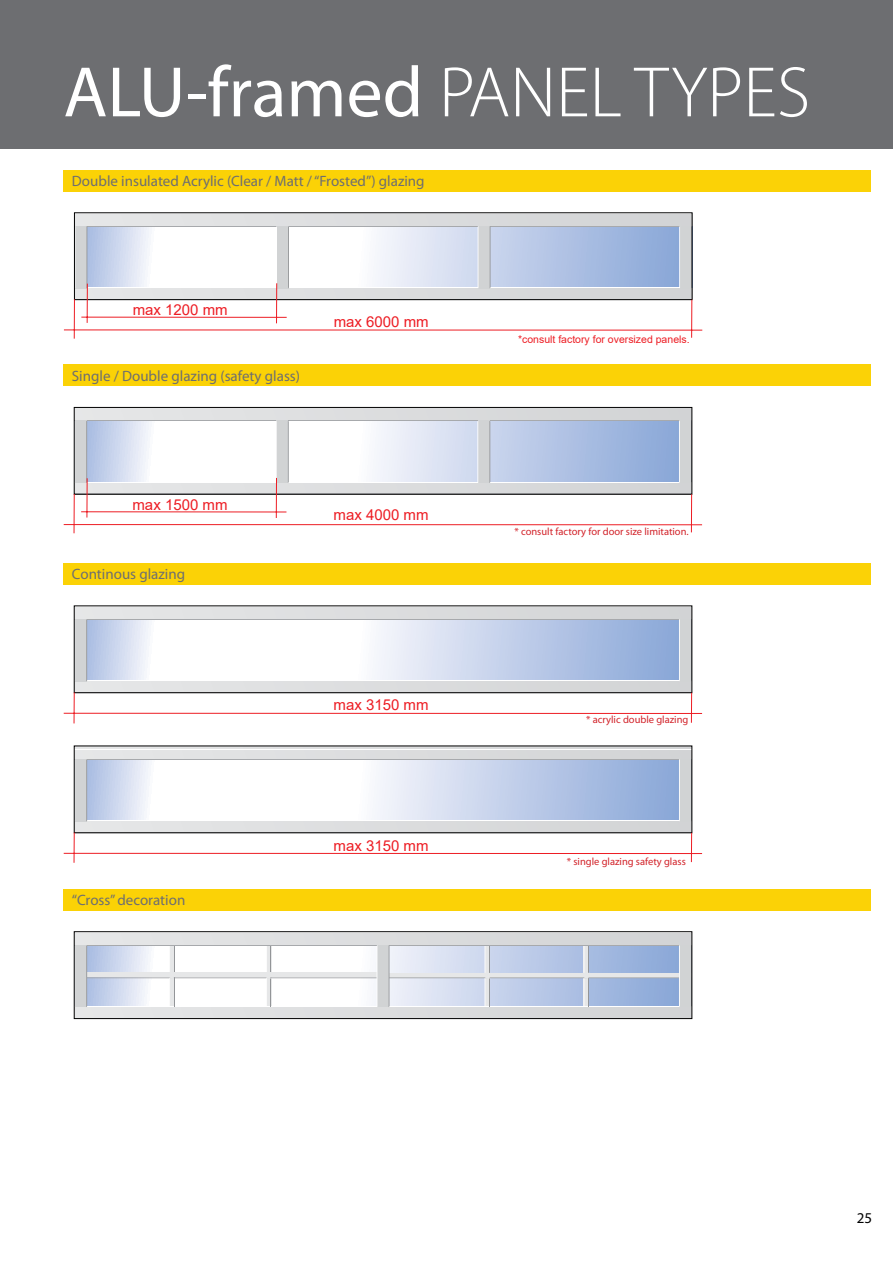
<style>
.page{position:relative;width:893px;height:1263px;background:#fff}
.page>*{position:absolute;margin:0;border:0;box-sizing:border-box;transform-origin:0 0}
.t1{font:72px "Myriad Pro";color:#fff}
.t2{font:15px "Myriad Pro";color:#6d6e71}
.t3{font:15px "Arial";color:#ed1d24}
.t4{font:15px "Myriad Pro";color:#000}
.t5{font:10.5px "Myriad Pro";color:#d2232a}
.t6{font:10.5px "Arial";color:#ed1d24}
.s1{font-weight:300}
</style>
<div class="page">
<div style="left:0;top:0;width:893px;height:149px;background:#6d6e71"></div>
<svg style="left:87px;top:227px;width:592px;height:60px"></svg>
<div style="left:74px;top:213px;width:618px;height:13px;background:#dcddde"></div>
<hr style="left:74px;top:226px;width:618px;height:1px;background:#a7a9ac">
<div style="left:74px;top:288px;width:618px;height:11px;background:#dcddde"></div>
<div style="left:680px;top:226px;width:11px;height:62px;background:#d1d3d4"></div>
<svg style="left:679px;top:226px;width:1px;height:61px"></svg>
<div style="left:478px;top:226px;width:12px;height:62px;background:#d1d3d4"></div>
<svg style="left:478px;top:226px;width:1px;height:62px"></svg>
<svg style="left:490px;top:227px;width:1px;height:61px"></svg>
<div style="left:277px;top:226px;width:11px;height:62px;background:#d1d3d4"></div>
<svg style="left:276px;top:226px;width:1px;height:58px"></svg>
<svg style="left:288px;top:226px;width:1px;height:62px"></svg>
<div style="left:75px;top:226px;width:12px;height:62px;background:#d1d3d4"></div>
<svg style="left:86px;top:226px;width:1px;height:62px"></svg>
<div style="left:74px;top:213px;width:618px;height:87px;border:1px solid #000"></div>
<hr style="left:87px;top:284px;width:1px;height:38px;background:#ed1d24">
<hr style="left:276px;top:284px;width:1px;height:39px;background:#ed1d24">
<hr style="left:82px;top:317px;width:204px;height:1px;background:#ed1d24">
<hr style="left:74px;top:300px;width:1px;height:38px;background:#ed1d24">
<hr style="left:691px;top:300px;width:1px;height:37px;background:#ed1d24">
<hr style="left:64px;top:329px;width:638px;height:2px;background:#ed1d24">
<svg style="left:87px;top:421px;width:592px;height:61px"></svg>
<div style="left:74px;top:408px;width:618px;height:13px;background:#dcddde"></div>
<hr style="left:74px;top:420px;width:618px;height:1px;background:#a7a9ac">
<div style="left:74px;top:483px;width:618px;height:11px;background:#dcddde"></div>
<div style="left:680px;top:421px;width:11px;height:62px;background:#d1d3d4"></div>
<div style="left:478px;top:421px;width:11px;height:62px;background:#d1d3d4"></div>
<svg style="left:477px;top:421px;width:1px;height:61px"></svg>
<svg style="left:489px;top:421px;width:1px;height:62px"></svg>
<div style="left:277px;top:421px;width:11px;height:62px;background:#d1d3d4"></div>
<svg style="left:276px;top:421px;width:1px;height:57px"></svg>
<svg style="left:288px;top:421px;width:1px;height:62px"></svg>
<div style="left:75px;top:421px;width:11px;height:62px;background:#d1d3d4"></div>
<svg style="left:86px;top:421px;width:1px;height:62px"></svg>
<div style="left:74px;top:407px;width:618px;height:87px;border:1px solid #000"></div>
<hr style="left:87px;top:479px;width:1px;height:38px;background:#ed1d24">
<hr style="left:276px;top:478px;width:1px;height:39px;background:#ed1d24">
<hr style="left:82px;top:511px;width:204px;height:1px;background:#ed1d24">
<hr style="left:74px;top:494px;width:1px;height:39px;background:#ed1d24">
<hr style="left:691px;top:495px;width:1px;height:37px;background:#ed1d24">
<hr style="left:64px;top:524px;width:638px;height:1px;background:#ed1d24">
<svg style="left:87px;top:620px;width:592px;height:60px"></svg>
<div style="left:74px;top:606px;width:618px;height:13px;background:#dcddde"></div>
<hr style="left:74px;top:619px;width:618px;height:1px;background:#a7a9ac">
<div style="left:74px;top:681px;width:618px;height:11px;background:#dcddde"></div>
<div style="left:680px;top:619px;width:11px;height:62px;background:#d1d3d4"></div>
<div style="left:75px;top:619px;width:11px;height:62px;background:#d1d3d4"></div>
<svg style="left:86px;top:619px;width:1px;height:62px"></svg>
<div style="left:74px;top:606px;width:618px;height:87px;border:1px solid #000"></div>
<hr style="left:74px;top:693px;width:1px;height:30px;background:#ed1d24">
<svg style="left:691px;top:693px;width:1px;height:29px"></svg>
<hr style="left:64px;top:713px;width:638px;height:1px;background:#ed1d24">
<div style="left:74px;top:932px;width:618px;height:13px;background:#dcddde"></div>
<div style="left:74px;top:1007px;width:618px;height:11px;background:#dcddde"></div>
<svg style="left:76px;top:945px;width:614px;height:62px"></svg>
<div style="left:74px;top:931px;width:618px;height:88px;border:1px solid #000"></div>
<svg style="left:87px;top:760px;width:592px;height:60px"></svg>
<div style="left:74px;top:746px;width:618px;height:13px;background:#dcddde"></div>
<hr style="left:74px;top:759px;width:618px;height:1px;background:#a7a9ac">
<div style="left:74px;top:821px;width:618px;height:11px;background:#dcddde"></div>
<div style="left:680px;top:759px;width:11px;height:62px;background:#d1d3d4"></div>
<div style="left:75px;top:759px;width:11px;height:62px;background:#d1d3d4"></div>
<svg style="left:86px;top:759px;width:1px;height:62px"></svg>
<hr style="left:74px;top:749px;width:618px;height:1px;background:#fff">
<div style="left:74px;top:746px;width:618px;height:87px;border:1px solid #000"></div>
<svg style="left:74px;top:833px;width:1px;height:29px"></svg>
<svg style="left:691px;top:833px;width:1px;height:28px"></svg>
<hr style="left:64px;top:853px;width:638px;height:1px;background:#ed1d24">
<div style="left:63px;top:170px;width:808px;height:21px;background:#fbd206"></div>
<div style="left:63px;top:365px;width:808px;height:21px;background:#fbd206"></div>
<div style="left:63px;top:563px;width:808px;height:21px;background:#fbd206"></div>
<div style="left:63px;top:889px;width:808px;height:21px;background:#fbd206"></div>
<h1 class="t1" style="left:63px;top:48px;width:748px">ALU-framed <span class="s1">PANEL TYPES</span></h1>
<p class="t2" style="left:72px;top:172px;width:354px">Double insulated Acrylic (Clear / Matt / “Frosted”) glazing</p>
<p class="t3" style="left:133px;top:300px;width:97px">max 1200 mm</p>
<p class="t2" style="left:72px;top:367px;width:230px">Single / Double glazing (safety glass)</p>
<p class="t3" style="left:334px;top:311px;width:97px">max 6000 mm</p>
<p class="t3" style="left:132px;top:494px;width:97px">max 1500 mm</p>
<p class="t2" style="left:72px;top:565px;width:115px">Continous glazing</p>
<p class="t3" style="left:334px;top:504px;width:97px">max 4000 mm</p>
<p class="t3" style="left:334px;top:695px;width:97px">max 3150 mm</p>
<p class="t2" style="left:72px;top:891px;width:115px">“Cross” decoration</p>
<p class="t3" style="left:334px;top:835px;width:97px">max 3150 mm</p>
<p class="t6" style="left:518px;top:332px;width:173px">*consult factory for oversized panels.</p>
<p class="t5" style="left:514px;top:525px;width:176px">* consult factory for door size limitation.</p>
<p class="t6" style="left:523px;top:527px;width:166px">*consult factory door size limitation.</p>
<p class="t5" style="left:586px;top:713px;width:104px">* acrylic double glazing</p>
<p class="t5" style="left:567px;top:855px;width:121px">* single glazing safety glass</p>
<p class="t4" style="left:857px;top:1209px;width:17px">25</p>
</div>
